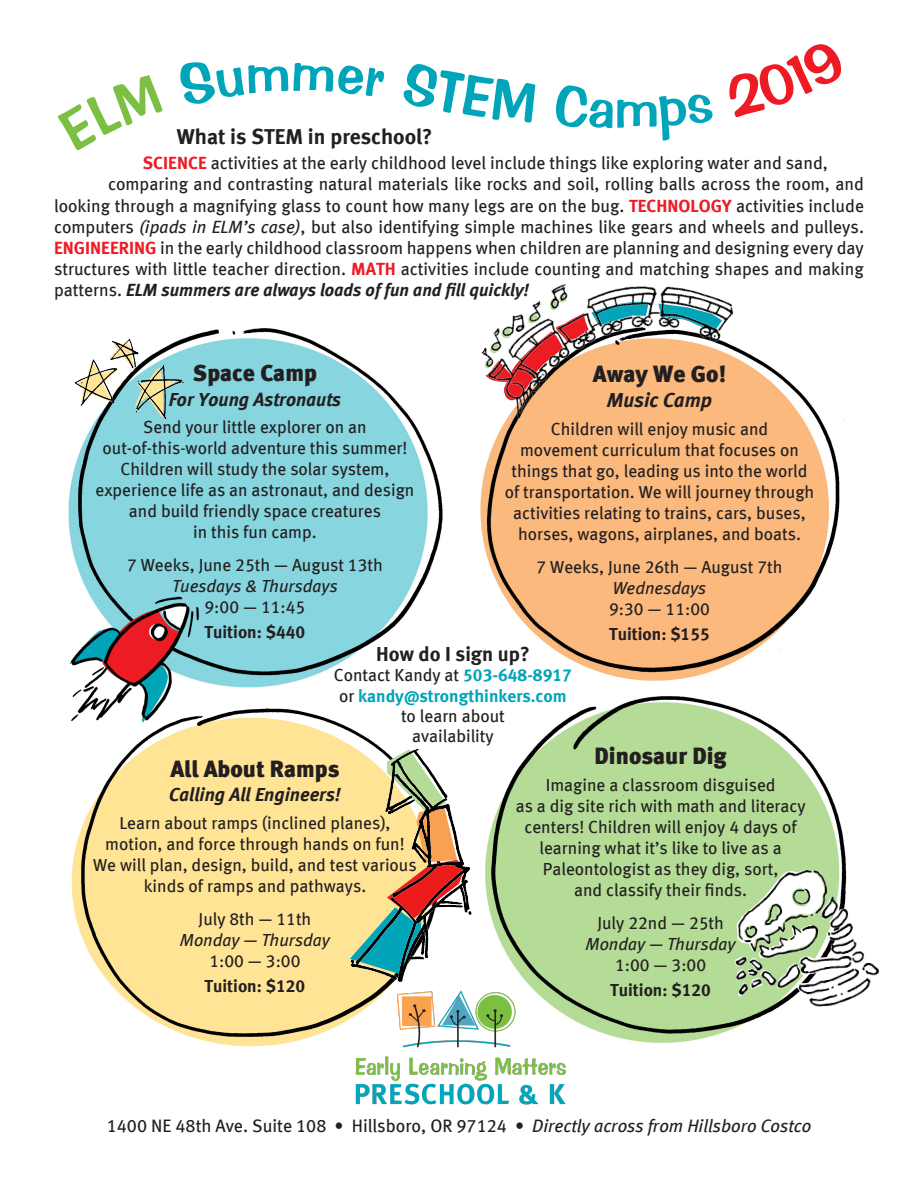
<style>
.page{position:relative;width:918px;height:1188px;background:#fff}
.page>*{position:absolute;margin:0;border:0;box-sizing:border-box;transform-origin:0 0}
.t1{font:900 23.25px "Meta";color:#231f20}
.t2{font:21.6px "Meta Bold LF";color:#231f20}
.t3{font:20.4px "Meta Bold LF";color:#231f20}
.t4{font:italic 700 20.4px "Meta";color:#231f20}
.t5{font:italic 700 18.9px "Meta";color:#231f20}
.t6{font:18px "Meta Book LF";color:#231f20}
.t7{font:17.7px "Meta Book LF";color:#231f20}
.t8{font:italic 700 17.7px "Meta";color:#231f20}
.t9{font:17.4px/21px "Meta Book LF";color:#231f20;text-align:center}
.t10{font:italic 17.4px "Meta Book LF";color:#231f20}
.t11{font:17.4px/20.4px "Meta Bold LF";color:#00a5ba;text-align:center}
.t12{font:17.4px "Meta Bold LF";color:#231f20}
.s1{font-family:"Meta Bold LF";color:#ed1b24}
.s2{font-style:italic}
.s3{font-family:"Meta Book LF";font-weight:400;font-style:normal}
.s4{font-family:"Meta Book LF";color:#231f20}
</style>
<div class="page">
<img style="left:71px;top:708px;width:298px;height:339px">
<img style="left:504px;top:696px;width:339px;height:347px">
<img style="left:68px;top:328px;width:382px;height:360px">
<img style="left:480px;top:368px;width:364px;height:313px">
<img style="left:68px;top:578px;width:159px;height:172px">
<img style="left:339px;top:980px;width:237px;height:125px">
<img style="left:68px;top:335px;width:122px;height:89px">
<img style="left:480px;top:284px;width:292px;height:151px">
<img style="left:300px;top:739px;width:204px;height:257px">
<img style="left:693px;top:836px;width:186px;height:207px">
<p class="t2" style="left:177px;top:123px;width:257px">What is STEM in preschool?</p>
<p class="t7" style="left:143px;top:153px;width:687px"><span class="s1">SCIENCE</span> activities at the early childhood level include things like exploring water and sand,</p>
<p class="t7" style="left:108px;top:174px;width:758px">comparing and contrasting natural materials like rocks and soil, rolling balls across the room, and</p>
<p class="t7" style="left:54px;top:195px;width:812px">looking through a magnifying glass to count how many legs are on the bug. <span class="s1">TECHNOLOGY</span> activities include</p>
<p class="t7" style="left:54px;top:216px;width:812px">computers <span class="s2">(ipads in ELM’s case)</span>, but also identifying simple machines like gears and wheels and pulleys.</p>
<p class="t7" style="left:54px;top:237px;width:811px"><span class="s1">ENGINEERING</span> in the early childhood classroom happens when children are planning and designing every day</p>
<p class="t7" style="left:54px;top:259px;width:811px">structures with little teacher direction. <span class="s1">MATH</span> activities include counting and matching shapes and making</p>
<p class="t8" style="left:54px;top:280px;width:477px"><span class="s3">patterns.</span> ELM summers are always loads of fun and fill quickly!</p>
<p class="t1" style="left:193px;top:359px;width:125px">Space Camp</p>
<p class="t5" style="left:169px;top:388px;width:174px">For Young Astronauts</p>
<p class="t9" style="left:143px;top:416px;width:225px">Send your little explorer on an</p>
<p class="t9" style="left:103px;top:437px;width:306px">out-of-this-world adventure this summer!</p>
<p class="t9" style="left:96px;top:458px;width:320px">Children will study the solar system, experience life as an astronaut, and design and build friendly space creatures<br>in this fun camp.</p>
<p class="t9" style="left:127px;top:555px;width:257px">7 Weeks, June 25th — August 13th</p>
<p class="t10" style="left:172px;top:576px;width:167px">Tuesdays &amp; Thursdays</p>
<p class="t9" style="left:205px;top:597px;width:102px">9:00 — 11:45</p>
<p class="t12" style="left:205px;top:622px;width:102px">Tuition: $440</p>
<p class="t1" style="left:593px;top:360px;width:135px">Away We Go!</p>
<p class="t4" style="left:607px;top:388px;width:107px">Music Camp</p>
<p class="t9" style="left:551px;top:418px;width:219px">Children will enjoy music and</p>
<p class="t9" style="left:520px;top:439px;width:280px">movement curriculum that focuses on</p>
<p class="t9" style="left:511px;top:460px;width:298px">things that go, leading us into the world</p>
<p class="t9" style="left:505px;top:481px;width:311px">of transportation. We will journey through</p>
<p class="t9" style="left:513px;top:502px;width:294px">activities relating to trains, cars, buses,</p>
<p class="t9" style="left:518px;top:523px;width:284px">horses, wagons, airplanes, and boats.</p>
<p class="t9" style="left:537px;top:556px;width:247px">7 Weeks, June 26th — August 7th</p>
<p class="t10" style="left:613px;top:578px;width:95px">Wednesdays</p>
<p class="t9" style="left:609px;top:598px;width:102px">9:30 — 11:00</p>
<p class="t12" style="left:609px;top:623px;width:102px">Tuition: $155</p>
<p class="t3" style="left:376px;top:642px;width:155px">How do I sign up?</p>
<p class="t11" style="left:334px;top:665px;width:240px"><span class="s4">Contact Kandy at</span> 503-648-8917 <span class="s4">or</span> kandy@strongthinkers.com</p>
<p class="t9" style="left:401px;top:705px;width:105px">to learn about</p>
<p class="t9" style="left:412px;top:726px;width:83px">availability</p>
<p class="t1" style="left:595px;top:741px;width:134px">Dinosaur Dig</p>
<p class="t9" style="left:546px;top:774px;width:231px">Imagine a classroom disguised</p>
<p class="t9" style="left:516px;top:795px;width:291px">as a dig site rich with math and literacy</p>
<p class="t9" style="left:525px;top:816px;width:274px">centers! Children will enjoy 4 days of</p>
<p class="t9" style="left:539px;top:837px;width:244px">learning what it’s like to live as a</p>
<p class="t9" style="left:543px;top:858px;width:237px">Paleontologist as they dig, sort, and classify their finds.</p>
<p class="t9" style="left:597px;top:913px;width:128px">July 22nd — 25th</p>
<p class="t10" style="left:586px;top:934px;width:152px">Monday — Thursday</p>
<p class="t9" style="left:615px;top:955px;width:93px">1:00 — 3:00</p>
<p class="t12" style="left:610px;top:980px;width:102px">Tuition: $120</p>
<p class="t1" style="left:170px;top:755px;width:171px">All About Ramps</p>
<p class="t5" style="left:169px;top:784px;width:173px">Calling All Engineers!</p>
<p class="t9" style="left:119px;top:812px;width:273px">Learn about ramps (inclined planes),</p>
<p class="t9" style="left:105px;top:833px;width:301px">motion, and force through hands on fun!</p>
<p class="t9" style="left:93px;top:854px;width:325px">We will plan, design, build, and test various kinds of ramps and pathways.</p>
<p class="t9" style="left:199px;top:909px;width:114px">July 8th — 11th</p>
<p class="t10" style="left:180px;top:930px;width:152px">Monday — Thursday</p>
<p class="t9" style="left:209px;top:950px;width:93px">1:00 — 3:00</p>
<p class="t12" style="left:205px;top:976px;width:102px">Tuition: $120</p>
<p class="t6" style="left:107px;top:1115px;width:706px">1400 NE 48th Ave. Suite 108 • Hillsboro, OR 97124 • <span class="s2">Directly across from Hillsboro Costco</span></p>
</div>
